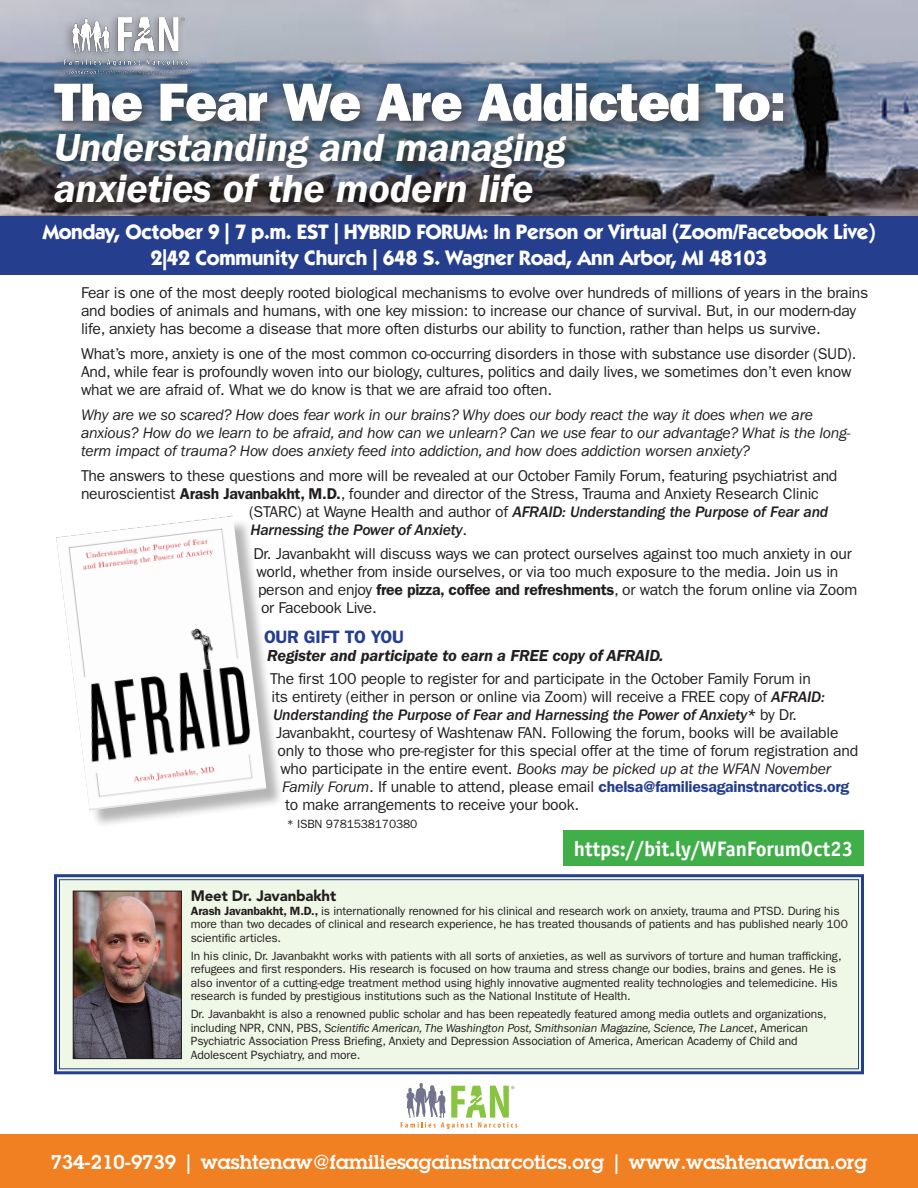
<style>
.page{position:relative;width:918px;height:1188px;background:#fff}
.page>*{position:absolute;margin:0;border:0;box-sizing:border-box;transform-origin:0 0}
.t1{font:800 54px "Franklin Gothic";letter-spacing:-.015em;color:#fff}
.t2{font:italic 600 40.5px/40.5px "Franklin Gothic";letter-spacing:-.01em;color:#fff}
.t3{font:700 21px "Itc Kabel";letter-spacing:-.015em;color:#fff}
.t4{font:700 21px "Officina Sans";letter-spacing:-.01em;color:#fff}
.t5{font:600 19.5px "Lubalin Graph";color:#fff}
.t6{font:600 18px "Franklin Gothic";letter-spacing:-.015em;color:#253f8e}
.t7{font:italic 600 16.5px "Franklin Gothic";letter-spacing:-.015em;color:#231f20}
.t8{font:15.75px/18px "Franklin Gothic";letter-spacing:-.015em;color:#231f20}
.t9{font:italic 15.75px/18px "Franklin Gothic";letter-spacing:-.015em;color:#231f20}
.t10{font:italic 500 15.75px "Franklin Gothic";letter-spacing:-.015em;color:#231f20}
.t11{font:600 15.75px "Franklin Gothic";letter-spacing:-.015em;color:#253f8e}
.t12{font:900 15px "Avenir";letter-spacing:-.01em;color:#231f20}
.t13{font:12px/13.5px "Franklin Gothic";letter-spacing:-.01em;color:#231f20}
.s1{font-weight:600}
.s2{font-weight:400;font-style:normal}
.s3{font-weight:500;font-style:italic}
.s4{font-style:normal}
.s5{font-weight:400;font-style:italic;color:#231f20}
.s6{font-weight:400;color:#231f20}
.s7{font-style:italic}
</style>
<div class="page">
<div style="left:59px;top:518px;width:226px;height:311px;background:#231f20;opacity:.33"></div>
<img style="left:56px;top:516px;width:210px;height:295px">
<div style="left:0;top:1134px;width:918px;height:54px;background:#f08021"></div>
<div style="left:563px;top:830px;width:301px;height:36px;background:#40ae49"></div>
<svg style="left:401px;top:1083px;width:116px;height:46px"></svg>
<img style="left:0;top:0;width:918px;height:216px">
<div style="left:42px;top:72px;width:759px;height:150px;background:#231f20;opacity:.63"></div>
<div style="left:0;top:216px;width:918px;height:58px;background:#253f8e"></div>
<div style="left:46px;top:12px;width:152px;height:73px;background:#231f20;opacity:.33"></div>
<img style="left:50px;top:14px;width:151px;height:63px">
<div style="left:54px;top:874px;width:810px;height:201px;background:#eff7e6"></div>
<div style="left:59px;top:879px;width:800px;height:190px;border:1px solid #253f8e"></div>
<img style="left:75px;top:893px;width:105px;height:164px">
<div style="left:73px;top:891px;width:109px;height:168px;border:1px solid #231f20"></div>
<p class="t1" style="left:54px;top:71px;width:733px">The Fear We Are Addicted To:</p>
<p class="t2" style="left:54px;top:128px;width:513px">Understanding and managing anxieties of the modern life</p>
<p class="t3" style="left:43px;top:219px;width:834px">Monday, October 9 | 7 p.m. EST | HYBRID FORUM: In Person or Virtual (Zoom/Facebook Live)</p>
<p class="t3" style="left:151px;top:245px;width:618px">2|42 Community Church | 648 S. Wagner Road, Ann Arbor, MI 48103</p>
<p class="t8" style="left:81px;top:284px;width:789px">Fear is one of the most deeply rooted biological mechanisms to evolve over hundreds of millions of years in the brains and bodies of animals and humans, with one key mission: to increase our chance of survival. But, in our modern-day life, anxiety has become a disease that more often disturbs our ability to function, rather than helps us survive.</p>
<p class="t8" style="left:81px;top:345px;width:777px">What’s more, anxiety is one of the most common co-occurring disorders in those with substance use disorder (SUD).<br>And, while fear is profoundly woven into our biology, cultures, politics and daily lives, we sometimes don’t even know what we are afraid of. What we do know is that we are afraid too often.</p>
<p class="t9" style="left:81px;top:406px;width:771px">Why are we so scared? How does fear work in our brains? Why does our body react the way it does when we are anxious? How do we learn to be afraid, and how can we unlearn? Can we use fear to our advantage? What is the long&shy;term impact of trauma? How does anxiety feed into addiction, and how does addiction worsen anxiety?</p>
<p class="t8" style="left:81px;top:466px;width:758px">The answers to these questions and more will be revealed at our October Family Forum, featuring psychiatrist and</p>
<p class="t8" style="left:81px;top:484px;width:739px">neuroscientist <span class="s1">Arash Javanbakht, M.D.</span>, founder and director of the Stress, Trauma and Anxiety Research Clinic</p>
<p class="t10" style="left:249px;top:503px;width:581px"><span class="s2">(STARC) at Wayne Health and author of</span> AFRAID: Understanding the Purpose of Fear and</p>
<p class="t10" style="left:250px;top:521px;width:218px">Harnessing the Power of Anxiety<span class="s2">.</span></p>
<p class="t8" style="left:254px;top:545px;width:605px">Dr. Javanbakht will discuss ways we can protect ourselves against too much anxiety in our world, whether from inside ourselves, or via too much exposure to the media. Join us in person and enjoy <span class="s1">free pizza, coffee and refreshments</span>, or watch the forum online via Zoom or Facebook Live.</p>
<p class="t6" style="left:264px;top:627px;width:141px">OUR GIFT TO YOU</p>
<p class="t7" style="left:267px;top:647px;width:398px">Register and participate to earn a FREE copy of AFRAID.</p>
<p class="t8" style="left:270px;top:670px;width:543px">The first 100 people to register for and participate in the October Family Forum in</p>
<p class="t8" style="left:272px;top:688px;width:555px">its entirety (either in person or online via Zoom) will receive a FREE copy of <span class="s3">AFRAID:</span></p>
<p class="t10" style="left:273px;top:706px;width:526px">Understanding the Purpose of Fear and Harnessing the Power of Anxiety* <span class="s2">by Dr.</span></p>
<p class="t8" style="left:276px;top:724px;width:564px">Javanbakht, courtesy of Washtenaw FAN. Following the forum, books will be available</p>
<p class="t8" style="left:278px;top:742px;width:582px">only to those who pre-register for this special offer at the time of forum registration and</p>
<p class="t9" style="left:280px;top:760px;width:552px"><span class="s4">who participate in the entire event.</span> Books may be picked up at the WFAN November</p>
<p class="t11" style="left:282px;top:777px;width:569px"><span class="s5">Family Forum</span><span class="s6">. If unable to attend, please email</span> chelsa@familiesagainstnarcotics.org</p>
<p class="t8" style="left:285px;top:796px;width:296px">to make arrangements to receive your book.</p>
<p class="t13" style="left:287px;top:817px;width:132px">* ISBN 9781538170380</p>
<p class="t4" style="left:574px;top:836px;width:281px">https://bit.ly/WFanForumOct23</p>
<p class="t12" style="left:191px;top:887px;width:147px">Meet Dr. Javanbakht</p>
<p class="t13" style="left:191px;top:904px;width:659px"><span class="s1">Arash Javanbakht, M.D.,</span> is internationally renowned for his clinical and research work on anxiety, trauma and PTSD. During his more than two decades of clinical and research experience, he has treated thousands of patients and has published nearly 100 scientific articles.</p>
<p class="t13" style="left:191px;top:949px;width:652px">In his clinic, Dr. Javanbakht works with patients with all sorts of anxieties, as well as survivors of torture and human trafficking, refugees and first responders. His research is focused on how trauma and stress change our bodies, brains and genes. He is also inventor of a cutting-edge treatment method using highly innovative augmented reality technologies and telemedicine. His research is funded by prestigious institutions such as the National Institute of Health.</p>
<p class="t13" style="left:191px;top:1007px;width:638px">Dr. Javanbakht is also a renowned public scholar and has been repeatedly featured among media outlets and organizations, including NPR, CNN, PBS, <span class="s7">Scientific American, The Washington Post, Smithsonian Magazine, Science, The Lancet</span>, American Psychiatric Association Press Briefing, Anxiety and Depression Association of America, American Academy of Child and Adolescent Psychiatry, and more.</p>
<p class="t5" style="left:51px;top:1149px;width:818px">734-210-9739 | washtenaw@familiesagainstnarcotics.org | www.washtenawfan.org</p>
</div>
